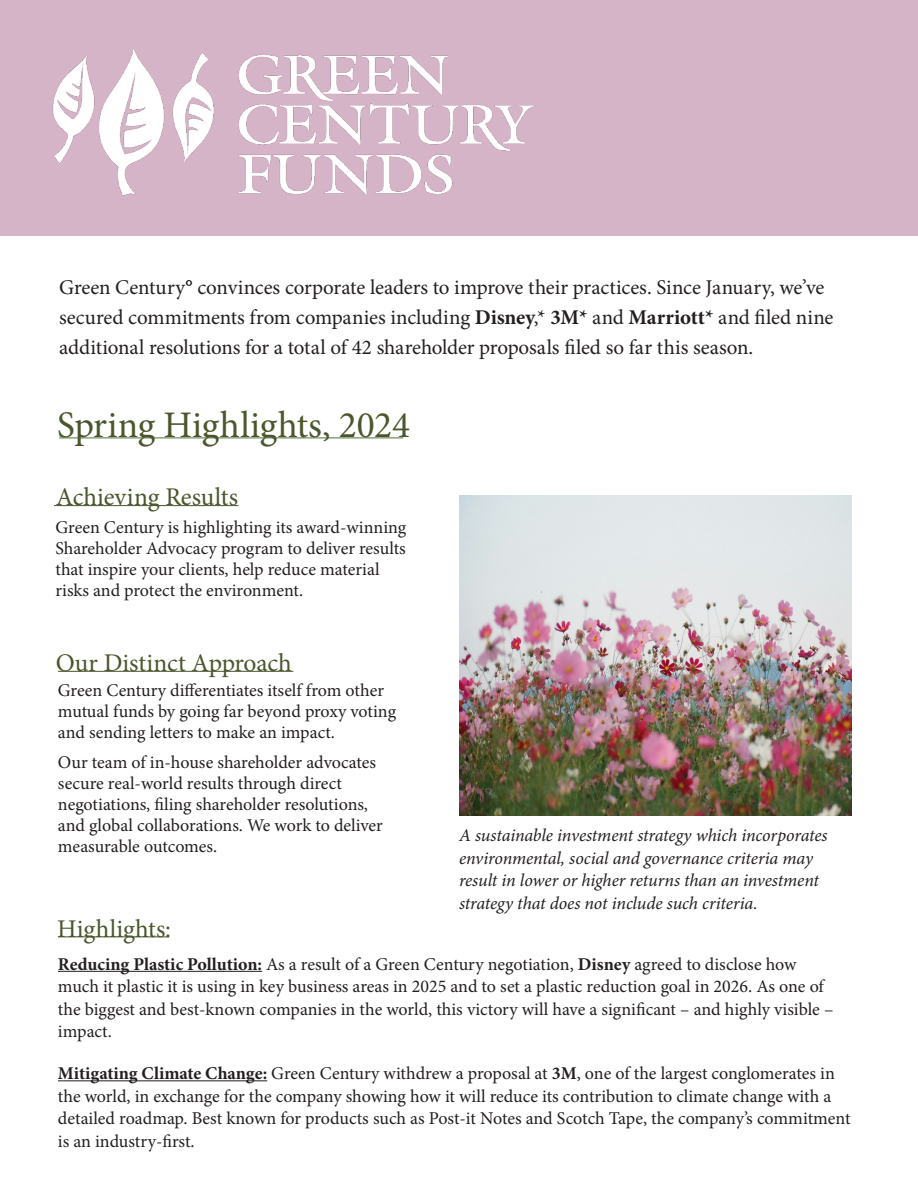
<style>
.page{position:relative;width:918px;height:1188px;background:#fff}
.page>*{position:absolute;margin:0;border:0;box-sizing:border-box;transform-origin:0 0}
.Subhead_Bold{font:37.5px "Minion Pro";letter-spacing:-.005em;color:#4a562c}
.Subhead_Bold-2{font:25.5px "Minion Pro";letter-spacing:-.005em;color:#4a562c}
.Subhead_Bold-3{font:21px/30px "Minion Pro";letter-spacing:-.005em;color:#231f20}
.BodyText{font:18px/21px "Minion Pro";letter-spacing:-.005em;color:#231f20}
.BodyText-2{font:italic 18px/22.5px "Minion Pro";letter-spacing:-.01em;color:#231f20}
.s1{color:#000}
.s2{font-weight:700}
</style>
<div class="page">
<div style="left:0;top:0;width:918px;height:236px;background:#d5b4c7"></div>
<hr style="left:59px;top:438px;width:344px;height:1px;background:#507138">
<img style="left:52px;top:48px;width:483px;height:148px">
<img style="left:459px;top:496px;width:392px;height:319px">
<hr style="left:58px;top:971px;width:204px;height:1px;background:#231f20">
<hr style="left:58px;top:1080px;width:209px;height:1px;background:#231f20">
<hr style="left:54px;top:505px;width:184px;height:1px;background:#4a562c">
<hr style="left:58px;top:671px;width:235px;height:1px;background:#4a562c">
<hr style="left:58px;top:937px;width:111px;height:1px;background:#4a562c">
<p class="Subhead_Bold-3" style="left:59px;top:273px;width:776px">Green Century<span class="s1">°</span> convinces corporate leaders to improve their practices. Since January, we’ve secured commitments from companies including <span class="s2">Disney</span>,* <span class="s2">3M*</span> and <span class="s2">Marriott*</span> and filed nine additional resolutions for a total of 42 shareholder proposals filed so far this season.</p>
<p class="Subhead_Bold" style="left:57px;top:400px;width:354px">Spring Highlights, 2024</p>
<p class="Subhead_Bold-2" style="left:56px;top:480px;width:184px">Achieving Results</p>
<p class="BodyText" style="left:56px;top:517px;width:352px">Green Century is highlighting its award-winning Shareholder Advocacy program to deliver results that inspire your clients, help reduce material risks and protect the environment.</p>
<p class="Subhead_Bold-2" style="left:56px;top:646px;width:237px">Our Distinct Approach</p>
<p class="BodyText" style="left:58px;top:680px;width:340px">Green Century differentiates itself from other mutual funds by going far beyond proxy voting and sending letters to make an impact.</p>
<p class="BodyText" style="left:58px;top:752px;width:326px">Our team of in-house shareholder advocates secure real-world results through direct negotiations, filing shareholder resolutions, and global collaborations. We work to deliver measurable outcomes.</p>
<p class="Subhead_Bold-2" style="left:57px;top:911px;width:115px">Highlights:</p>
<p class="BodyText-2" style="left:459px;top:824px;width:370px">A sustainable investment strategy which incorporates environmental, social and governance criteria may result in lower or higher returns than an investment strategy that does not include such criteria.</p>
<p class="BodyText" style="left:58px;top:953px;width:777px;line-height:22.5px"><span class="s2">Reducing Plastic Pollution:</span> As a result of a Green Century negotiation, <span class="s2">Disney</span> agreed to disclose how much it plastic it is using in key business areas in 2025 and to set a plastic reduction goal in 2026. As one of the biggest and best-known companies in the world, this victory will have a significant – and highly visible – impact.</p>
<p class="BodyText" style="left:58px;top:1062px;width:794px;line-height:22.5px"><span class="s2">Mitigating Climate Change:</span> Green Century withdrew a proposal at <span class="s2">3M</span>, one of the largest conglomerates in the world, in exchange for the company showing how it will reduce its contribution to climate change with a detailed roadmap. Best known for products such as Post-it Notes and Scotch Tape, the company’s commitment is an industry-first.</p>
</div>
